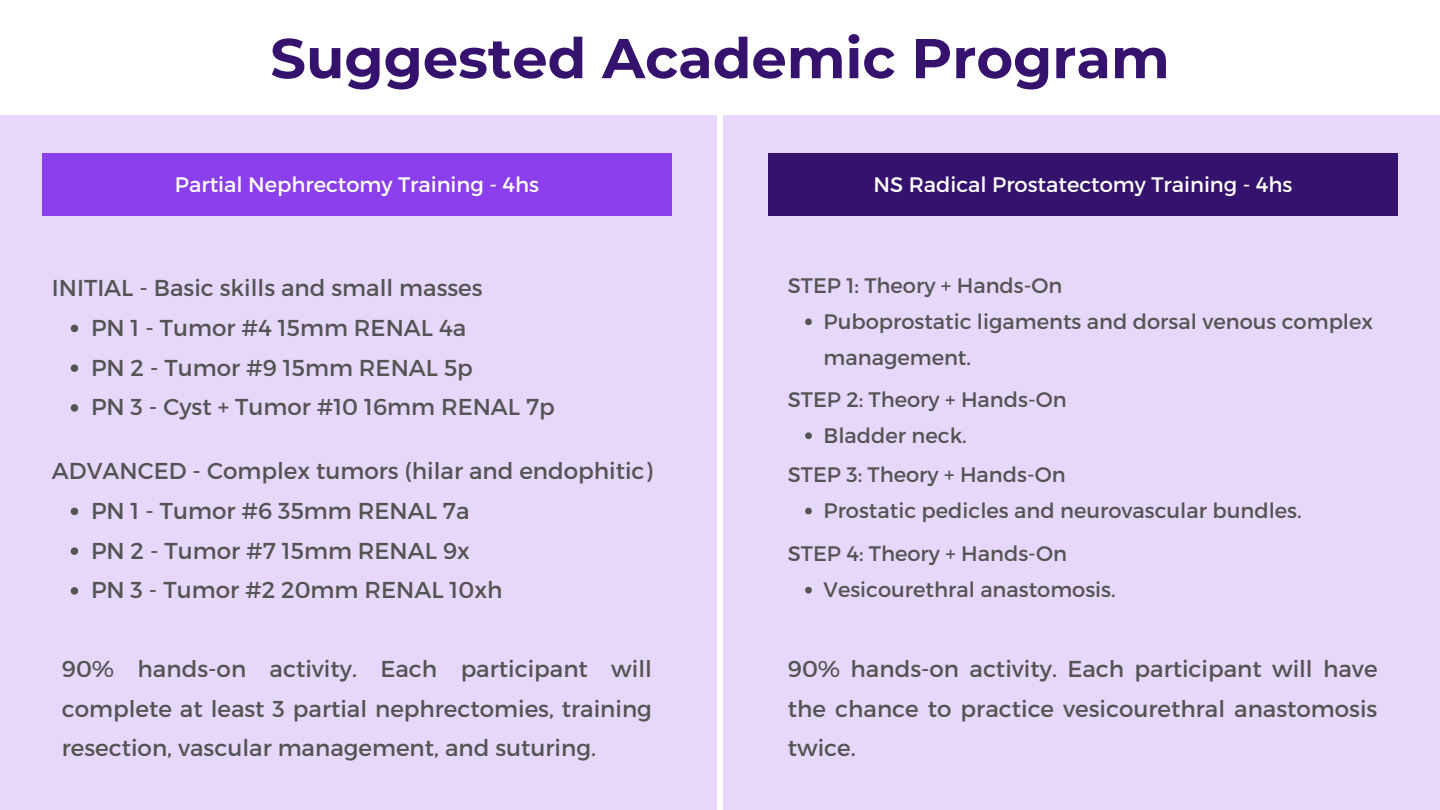
<style>
.page{position:relative;width:1440px;height:810px;background:#fff}
.page>*{position:absolute;margin:0;border:0;box-sizing:border-box;transform-origin:0 0}
.t1{font:700 56px "Montserrat";color:#34126d}
.t2{font:23px/39.8px "Montserrat";color:#545454}
.t3{font:21px/36px "Montserrat";color:#545454}
.t4{font:21px "Montserrat";color:#fff}
</style>
<div class="page">
<div style="left:0;top:116px;width:717px;height:694px;background:#e7d8fb"></div>
<div style="left:723px;top:116px;width:717px;height:694px;background:#e7d8fb"></div>
<div style="left:42px;top:153px;width:630px;height:63px;background:#8b3eeb"></div>
<div style="left:768px;top:153px;width:630px;height:63px;background:#34126d"></div>
<svg style="left:71px;top:325px;width:7px;height:7px"></svg>
<svg style="left:71px;top:364px;width:7px;height:8px"></svg>
<svg style="left:71px;top:404px;width:7px;height:8px"></svg>
<svg style="left:71px;top:508px;width:7px;height:7px"></svg>
<svg style="left:71px;top:547px;width:7px;height:8px"></svg>
<svg style="left:71px;top:587px;width:7px;height:8px"></svg>
<svg style="left:805px;top:318px;width:7px;height:7px"></svg>
<svg style="left:805px;top:432px;width:7px;height:7px"></svg>
<svg style="left:805px;top:587px;width:7px;height:7px"></svg>
<svg style="left:805px;top:508px;width:7px;height:6px"></svg>
<h1 class="t1" style="left:270px;top:24px;width:901px">Suggested Academic Program</h1>
<p class="t4" style="left:175px;top:171px;width:366px">Partial Nephrectomy Training - 4hs</p>
<p class="t4" style="left:874px;top:171px;width:420px">NS Radical Prostatectomy Training - 4hs</p>
<p class="t2" style="left:52px;top:267px;width:432px">INITIAL - Basic skills and small masses</p>
<p class="t2" style="left:91px;top:307px;width:465px">PN 1 - Tumor #4 15mm RENAL 4a<br>PN 2 - Tumor #9 15mm RENAL 5p<br>PN 3 - Cyst + Tumor #10 16mm RENAL 7p</p>
<p class="t2" style="left:52px;top:450px;width:602px">ADVANCED - Complex tumors (hilar and endophitic)</p>
<p class="t2" style="left:91px;top:490px;width:413px">PN 1 - Tumor #6 35mm RENAL 7a<br>PN 2 - Tumor #7 15mm RENAL 9x<br>PN 3 - Tumor #2 20mm RENAL 10xh</p>
<p class="t3" style="left:788px;top:266px;width:276px">STEP 1: Theory + Hands-On</p>
<p class="t3" style="left:824px;top:302px;width:551px">Puboprostatic ligaments and dorsal venous complex management.</p>
<p class="t3" style="left:788px;top:380px;width:280px">STEP 2: Theory + Hands-On</p>
<p class="t3" style="left:824px;top:416px;width:145px">Bladder neck.</p>
<p class="t3" style="left:788px;top:456px;width:279px">STEP 3: Theory + Hands-On</p>
<p class="t3" style="left:824px;top:492px;width:480px">Prostatic pedicles and neurovascular bundles.</p>
<p class="t3" style="left:788px;top:535px;width:281px">STEP 4: Theory + Hands-On</p>
<p class="t3" style="left:824px;top:571px;width:294px">Vesicourethral anastomosis.</p>
<p class="t2" style="left:62px;top:648px;width:592px;text-align:justify">90% hands-on activity. Each participant will complete at least 3 partial nephrectomies, training resection, vascular management, and suturing.</p>
<p class="t2" style="left:788px;top:648px;width:591px;text-align:justify">90% hands-on activity. Each participant will have the chance to practice vesicourethral anastomosis twice.</p>
</div>
